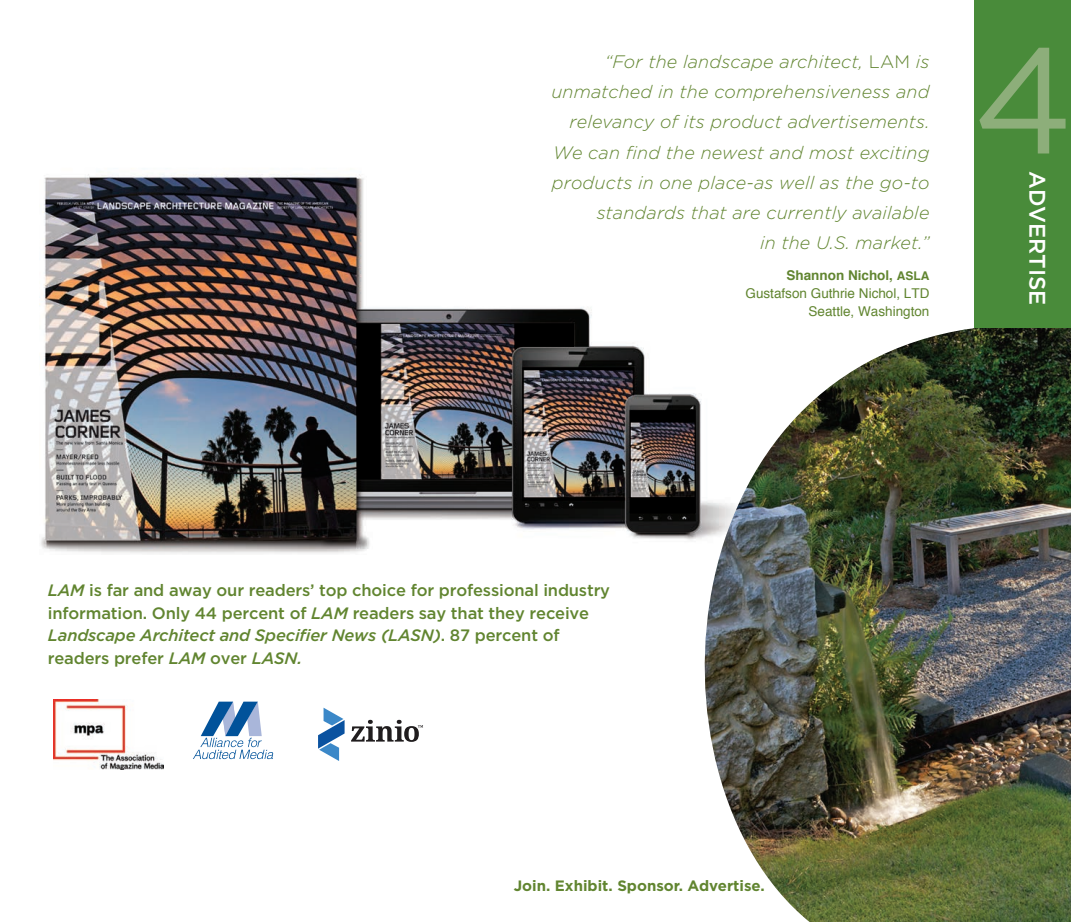
<style>
.page{position:relative;width:1071px;height:922px;background:#fff}
.page>*{position:absolute;margin:0;border:0;box-sizing:border-box;transform-origin:0 0}
.t1{font:150px "Gotham";color:#8dae7a}
.t2{font:500 22.5px "Gotham";color:#fff}
.t3{font:italic 300 18px/30px "Gotham";letter-spacing:.01em;color:#618530;text-align:right}
.t4{font:500 16.5px/22.5px "Gotham";letter-spacing:-.01em;color:#618530}
.t5{font:700 15px "Gotham";color:#618530}
.t6{font:13.5px/18px "Helvetica";color:#618530;text-align:right}
.s1{font-style:normal}
.s2{font-weight:700}
.s3{font-weight:700;font-size:12px}
.s4{font-style:italic}
</style>
<div class="page">
<img style="left:41px;top:174px;width:662px;height:380px">
<img style="left:703px;top:328px;width:367px;height:594px">
<img style="left:53px;top:699px;width:111px;height:70px">
<svg style="left:351px;top:720px;width:72px;height:22px"></svg>
<svg style="left:318px;top:707px;width:26px;height:54px"></svg>
<svg style="left:193px;top:701px;width:80px;height:58px"></svg>
<div style="left:973px;top:0;width:97px;height:328px;background:#498b3a"></div>
<svg style="left:1067px;top:919px;width:4px;height:3px"></svg>
<p class="t3" style="left:551px;top:47px;width:379px">“For the landscape architect, <span class="s1">LAM</span> is unmatched in the comprehensiveness and relevancy of its product advertisements.<br>We can find the newest and most exciting products in one place-as well as the go-to standards that are currently available<br>in the U.S. market.”</p>
<p class="t6" style="left:745px;top:267px;width:185px"><span class="s2">Shannon Nichol,</span> <span class="s3">ASLA<br></span>Gustafson Guthrie Nichol, LTD<br>Seattle, Washington</p>
<h1 class="t1" style="left:972px;top:4px;width:102px">4</h1>
<p class="t2" style="left:1051px;top:171px;width:135px;rotate:90deg">ADVERTISE</p>
<p class="t4" style="left:48px;top:578px;width:563px"><span class="s4">LAM</span> is far and away our readers’ top choice for professional industry information. Only 44 percent of <span class="s4">LAM</span> readers say that they receive <span class="s4">Landscape Architect and Specifier News (LASN)</span>. 87 percent of readers prefer <span class="s4">LAM</span> over <span class="s4">LASN.</span></p>
<p class="t5" style="left:513px;top:876px;width:252px">Join. Exhibit. Sponsor. Advertise.</p>
</div>
